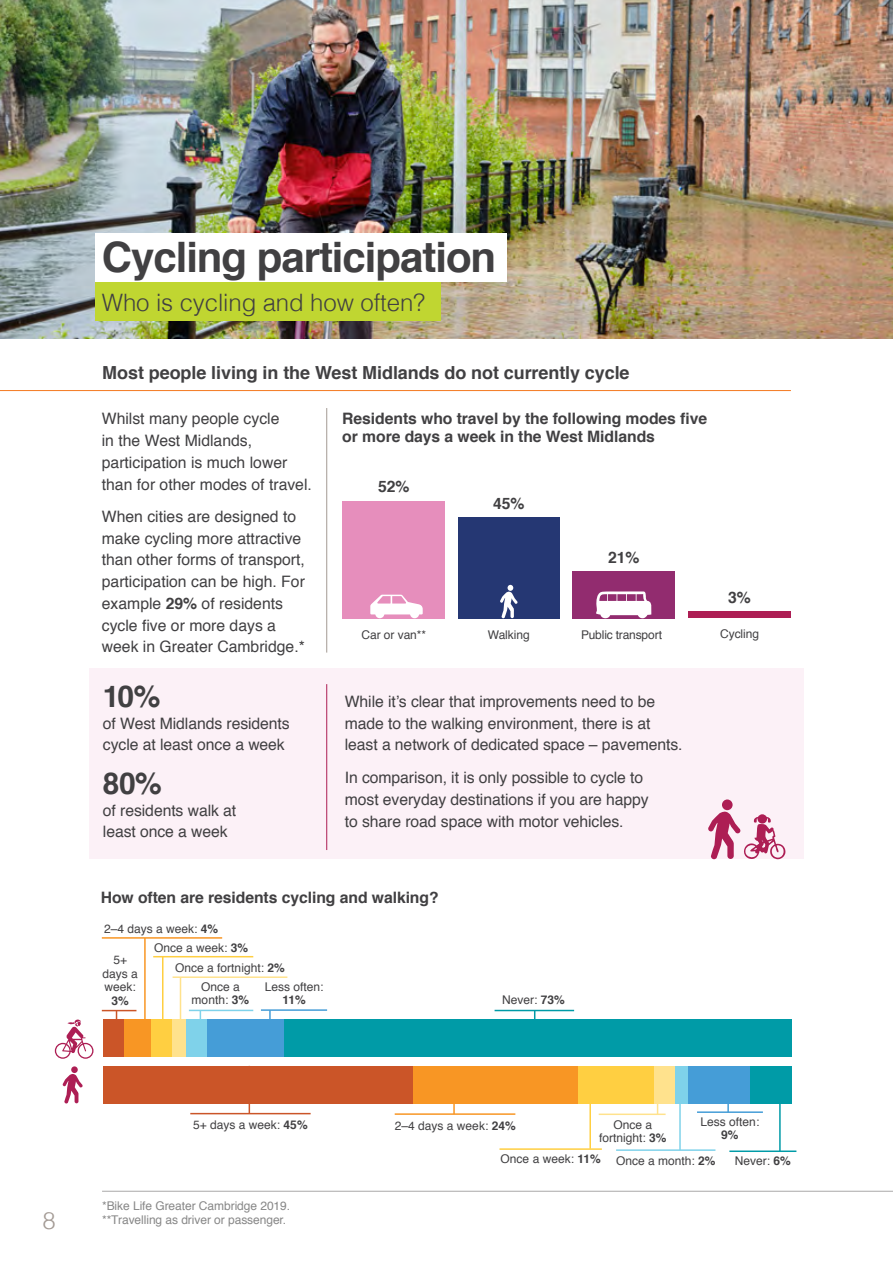
<style>
.page{position:relative;width:893px;height:1263px;background:#fff}
.page>*{position:absolute;margin:0;border:0;box-sizing:border-box;transform-origin:0 0}
.t1{font:700 42px "Helvetica";letter-spacing:-.025em;color:#414042}
.t2{font:700 30px "Helvetica";color:#414042}
.t3{font:300 24px "Helvetica";letter-spacing:-.005em;color:#414042}
.t4{font:300 24px "Helvetica";color:#a39a94}
.t5{font:700 18px "Helvetica";letter-spacing:-.005em;color:#414042}
.t6{font:15.75px/21.8px "Helvetica";letter-spacing:-.005em;color:#414042}
.t7{font:700 15.75px/18px "Helvetica";letter-spacing:-.005em;color:#414042}
.t8{font:12px/13.5px "Helvetica";color:#414042;text-align:center}
.t9{font:12px/14.4px "Helvetica";letter-spacing:-.005em;color:#878787}
.t10{font:700 12px "Helvetica";color:#414042}
.s1{font-weight:700}
</style>
<div class="page">
<div style="left:89px;top:669px;width:715px;height:190px;background:#fcf1f7"></div>
<hr style="left:102px;top:1191px;width:791px;height:1px;background:#b3b2b2">
<img style="left:0;top:0;width:893px;height:338px">
<div style="left:688px;top:611px;width:103px;height:7px;background:#ad1e54"></div>
<div style="left:458px;top:517px;width:102px;height:101px;background:#253773"></div>
<div style="left:573px;top:571px;width:102px;height:47px;background:#922c6f"></div>
<div style="left:343px;top:501px;width:102px;height:117px;background:#e68ebc"></div>
<div style="left:750px;top:1066px;width:41px;height:37px;background:#009ba7"></div>
<div style="left:688px;top:1066px;width:62px;height:37px;background:#459dd7"></div>
<div style="left:674px;top:1066px;width:14px;height:37px;background:#7fd2ea"></div>
<div style="left:654px;top:1066px;width:20px;height:37px;background:#ffe28d"></div>
<div style="left:578px;top:1066px;width:76px;height:37px;background:#ffcf41"></div>
<div style="left:413px;top:1066px;width:165px;height:37px;background:#f89624"></div>
<div style="left:284px;top:1019px;width:507px;height:38px;background:#009ba7"></div>
<div style="left:207px;top:1019px;width:77px;height:38px;background:#459dd7"></div>
<div style="left:186px;top:1019px;width:21px;height:38px;background:#7fd2ea"></div>
<div style="left:172px;top:1019px;width:14px;height:38px;background:#ffe28d"></div>
<div style="left:151px;top:1019px;width:21px;height:38px;background:#ffcf41"></div>
<div style="left:124px;top:1019px;width:27px;height:38px;background:#f89624"></div>
<div style="left:103px;top:1019px;width:21px;height:38px;background:#cb5528"></div>
<div style="left:103px;top:1066px;width:310px;height:37px;background:#cb5528"></div>
<hr style="left:326px;top:408px;width:1px;height:245px;background:#a39a94">
<hr style="left:326px;top:684px;width:1px;height:166px;background:#ad1e54">
<hr style="left:0;top:390px;width:791px;height:1px;background:#f47a20">
<svg style="left:596px;top:591px;width:55px;height:28px"></svg>
<svg style="left:370px;top:595px;width:53px;height:19px"></svg>
<div style="left:375px;top:609px;width:9px;height:9px;background:#fff;border-radius:50%"></div>
<div style="left:410px;top:609px;width:9px;height:9px;background:#fff;border-radius:50%"></div>
<svg style="left:500px;top:585px;width:18px;height:33px"></svg>
<svg style="left:55px;top:1019px;width:39px;height:40px"></svg>
<div style="left:71px;top:1066px;width:7px;height:7px;background:#ad1e54;border-radius:50%"></div>
<svg style="left:63px;top:1074px;width:20px;height:29px"></svg>
<hr style="left:190px;top:1113px;width:121px;height:1px;background:#cb5528">
<hr style="left:616px;top:1149px;width:99px;height:2px;background:#7fd2ea">
<hr style="left:697px;top:1111px;width:66px;height:2px;background:#459dd7">
<hr style="left:729px;top:1150px;width:67px;height:2px;background:#009ba7">
<hr style="left:499px;top:1148px;width:103px;height:2px;background:#ffcf41">
<hr style="left:599px;top:1113px;width:67px;height:2px;background:#ffe28d">
<hr style="left:395px;top:1113px;width:120px;height:2px;background:#f89624">
<hr style="left:679px;top:1096px;width:2px;height:54px;background:#7fd2ea">
<svg style="left:727px;top:1103px;width:2px;height:9px"></svg>
<hr style="left:779px;top:1087px;width:2px;height:64px;background:#009ba7">
<hr style="left:589px;top:1096px;width:2px;height:53px;background:#ffcf41">
<hr style="left:657px;top:1079px;width:1px;height:35px;background:#ffe28d">
<hr style="left:453px;top:1066px;width:2px;height:48px;background:#f89624">
<hr style="left:249px;top:1066px;width:1px;height:47px;background:#cb5528">
<hr style="left:495px;top:1010px;width:79px;height:1px;background:#009ba7">
<hr style="left:102px;top:937px;width:120px;height:2px;background:#f89624">
<hr style="left:102px;top:1010px;width:34px;height:1px;background:#cb5528">
<hr style="left:261px;top:1009px;width:66px;height:2px;background:#459dd7">
<hr style="left:153px;top:956px;width:100px;height:1px;background:#ffcf41">
<hr style="left:173px;top:976px;width:114px;height:2px;background:#ffe28d">
<hr style="left:189px;top:1010px;width:64px;height:1px;background:#7fd2ea">
<hr style="left:144px;top:938px;width:2px;height:89px;background:#f89624">
<hr style="left:269px;top:1010px;width:2px;height:36px;background:#459dd7">
<hr style="left:162px;top:957px;width:1px;height:73px;background:#ffcf41">
<hr style="left:180px;top:978px;width:1px;height:53px;background:#ffe28d">
<div style="left:722px;top:799px;width:11px;height:11px;background:#ad1e54;border-radius:50%"></div>
<svg style="left:708px;top:811px;width:78px;height:49px"></svg>
<div style="left:95px;top:282px;width:345px;height:38px;background:#c0d631"></div>
<div style="left:95px;top:234px;width:412px;height:48px;background:#fff"></div>
<h3 class="t4" style="left:43px;top:1200px;width:15px">8</h3>
<h1 class="t1" style="left:102px;top:223px;width:396px">Cycling participation</h1>
<h3 class="t3" style="left:102px;top:282px;width:325px">Who is cycling and how often?</h3>
<p class="t5" style="left:102px;top:358px;width:529px">Most people living in the West Midlands do not currently cycle</p>
<p class="t6" style="left:102px;top:408px;width:212px">Whilst many people cycle<br>in the West Midlands, participation is much lower than for other modes of travel.</p>
<p class="t6" style="left:102px;top:506px;width:205px">When cities are designed to make cycling more attractive than other forms of transport, participation can be high. For example <span class="s1">29%</span> of residents cycle five or more days a week in Greater Cambridge.*</p>
<h2 class="t2" style="left:103px;top:672px;width:59px">10%</h2>
<p class="t6" style="left:103px;top:713px;width:188px">of West Midlands residents cycle at least once a week</p>
<h2 class="t2" style="left:103px;top:759px;width:60px">80%</h2>
<p class="t6" style="left:103px;top:799px;width:135px">of residents walk at least once a week</p>
<p class="t7" style="left:342px;top:409px;width:366px">Residents who travel by the following modes five or more days a week in the West Midlands</p>
<p class="t7" style="left:378px;top:478px;width:33px">52%</p>
<p class="t7" style="left:493px;top:494px;width:33px">45%</p>
<p class="t7" style="left:608px;top:548px;width:33px">21%</p>
<p class="t7" style="left:728px;top:589px;width:24px">3%</p>
<p class="t8" style="left:361px;top:628px;width:66px">Car or van**</p>
<p class="t8" style="left:488px;top:628px;width:43px">Walking</p>
<p class="t8" style="left:581px;top:628px;width:83px">Public transport</p>
<p class="t8" style="left:720px;top:628px;width:40px">Cycling</p>
<p class="t6" style="left:345px;top:691px;width:339px">While it’s clear that improvements need to be made to the walking environment, there is at least a network of dedicated space – pavements.</p>
<p class="t6" style="left:345px;top:767px;width:305px">In comparison, it is only possible to cycle to most everyday destinations if you are happy to share road space with motor vehicles.</p>
<p class="t7" style="left:101px;top:889px;width:339px">How often are residents cycling and walking?</p>
<p class="t8" style="left:104px;top:923px;width:115px">2–4 days a week: <span class="s1">4%</span></p>
<p class="t8" style="left:103px;top:954px;width:37px">5+ days a week:</p>
<p class="t10" style="left:112px;top:991px;width:19px">3%</p>
<p class="t8" style="left:154px;top:941px;width:96px">Once a week: <span class="s1">3%</span></p>
<p class="t8" style="left:175px;top:961px;width:111px">Once a fortnight: <span class="s1">2%</span></p>
<p class="t8" style="left:201px;top:980px;width:40px">Once a</p>
<p class="t8" style="left:192px;top:993px;width:59px">month: <span class="s1">3%</span></p>
<p class="t8" style="left:265px;top:980px;width:60px">Less often:</p>
<p class="t10" style="left:282px;top:990px;width:25px">11%</p>
<p class="t8" style="left:502px;top:993px;width:64px">Never: <span class="s1">73%</span></p>
<p class="t8" style="left:701px;top:1115px;width:60px">Less often:</p>
<p class="t8" style="left:735px;top:1122px;width:58px;line-height:25.5px;text-align:left;text-indent:-14px"><span class="s1">9%<br></span>Never: <span class="s1">6%</span></p>
<p class="t8" style="left:599px;top:1118px;width:69px">Once a fortnight: <span class="s1">3%</span></p>
<p class="t8" style="left:501px;top:1153px;width:102px">Once a week: <span class="s1">11%</span></p>
<p class="t8" style="left:193px;top:1118px;width:116px">5+ days a week: <span class="s1">45%</span></p>
<p class="t8" style="left:395px;top:1119px;width:122px">2–4 days a week: <span class="s1">24%</span></p>
<p class="t8" style="left:616px;top:1154px;width:101px">Once a month: <span class="s1">2%</span></p>
<p class="t9" style="left:102px;top:1199px;width:190px">*Bike Life Greater Cambridge 2019. **Travelling as driver or passenger.</p>
</div>
